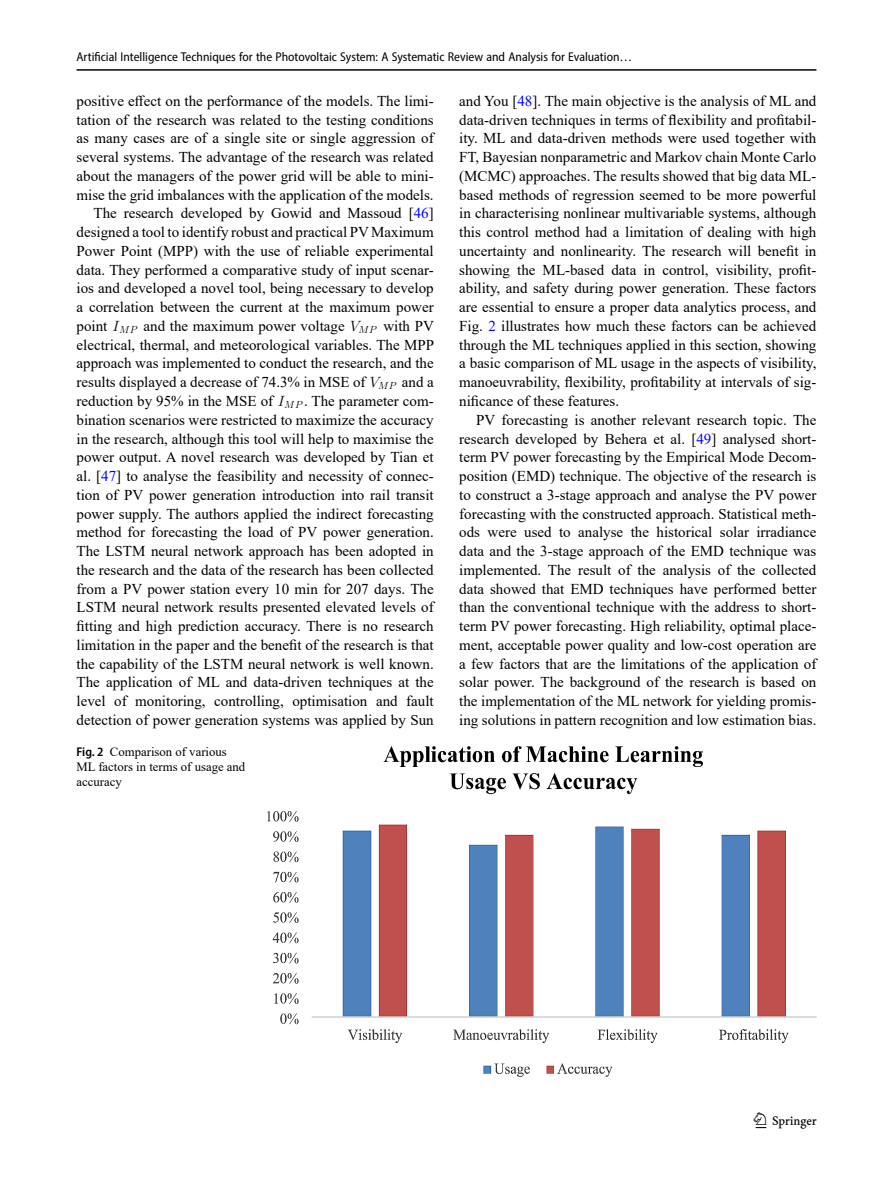
<style>
.page{position:relative;width:893px;height:1187px;background:#fff}
.page>*{position:absolute;margin:0;border:0;box-sizing:border-box;transform-origin:0 0}
.t1{font:22.5px "Springnew";color:#000}
.Body_Text_Indent{font:15px/18.8px "Times New Roman";color:#000;text-align:justify}
.t2{font:semi-condensed 12.75px "Myriad Pro";color:#000}
.Figure_Caption_Side{font:12.75px/15px "Times New Roman";color:#000}
.t3{font:10.35px "CMMI12";letter-spacing:.095em;color:#000}
.s1{color:#00f}
.s2{font-family:"Myriad Pro";font-weight:600;font-stretch:semi-condensed}
</style>
<div class="page">
<hr style="left:77px;top:69px;width:739px;height:2px;background:#000">
<img style="left:268px;top:746px;width:548px;height:330px">
<p class="t2" style="left:77px;top:49px;width:557px">Artificial Intelligence Techniques for the Photovoltaic System: A Systematic Review and Analysis for Evaluation…</p>
<p class="Body_Text_Indent" style="left:459px;top:91px;width:359px">and You [<span class="s1">48</span>]. The main objective is the analysis of ML and data-driven techniques in terms of flexibility and profitabil&shy;ity. ML and data-driven methods were used together with FT, Bayesian nonparametric and Markov chain Monte Carlo (MCMC) approaches. The results showed that big data ML&shy;based methods of regression seemed to be more powerful in characterising nonlinear multivariable systems, although this control method had a limitation of dealing with high uncertainty and nonlinearity. The research will benefit in showing the ML-based data in control, visibility, profit&shy;ability, and safety during power generation. These factors are essential to ensure a proper data analytics process, and Fig. <span class="s1">2</span> illustrates how much these factors can be achieved through the ML techniques applied in this section, showing a basic comparison of ML usage in the aspects of visibility, manoeuvrability, flexibility, profitability at intervals of sig&shy;nificance of these features.</p>
<p class="Body_Text_Indent" style="left:459px;top:410px;width:359px;text-indent:17px">PV forecasting is another relevant research topic. The research developed by Behera et al. [<span class="s1">49</span>] analysed short&shy;term PV power forecasting by the Empirical Mode Decom&shy;position (EMD) technique. The objective of the research is to construct a 3-stage approach and analyse the PV power forecasting with the constructed approach. Statistical meth&shy;ods were used to analyse the historical solar irradiance data and the 3-stage approach of the EMD technique was implemented. The result of the analysis of the collected data showed that EMD techniques have performed better than the conventional technique with the address to short&shy;term PV power forecasting. High reliability, optimal place&shy;ment, acceptable power quality and low-cost operation are a few factors that are the limitations of the application of solar power. The background of the research is based on the implementation of the ML network for yielding promis&shy;ing solutions in pattern recognition and low estimation bias.</p>
<p class="Body_Text_Indent" style="left:77px;top:91px;width:359px">positive effect on the performance of the models. The limi&shy;tation of the research was related to the testing conditions as many cases are of a single site or single aggression of several systems. The advantage of the research was related about the managers of the power grid will be able to mini&shy;mise the grid imbalances with the application of the models.</p>
<p class="Body_Text_Indent" style="left:77px;top:203px;width:359px;text-indent:17px">The research developed by Gowid and Massoud [<span class="s1">46</span>] designed a tool to identify robust and practical PV Maximum Power Point (MPP) with the use of reliable experimental data. They performed a comparative study of input scenar&shy;ios and developed a novel tool, being necessary to develop a correlation between the current at the maximum power point</p>
<p class="Body_Text_Indent" style="left:77px;top:316px;width:359px;text-indent:307px">with PV electrical, thermal, and meteorological variables. The MPP approach was implemented to conduct the research, and the results displayed a decrease of 74.3% in MSE of</p>
<p class="t3" style="left:113px;top:325px;width:25px"><sup>I</sup>MP</p>
<p class="Body_Text_Indent" style="left:143px;top:316px;width:203px">and the maximum power voltage</p>
<p class="t3" style="left:350px;top:325px;width:27px"><sup>V</sup>MP</p>
<p class="t3" style="left:370px;top:381px;width:27px"><sup>V</sup>MP</p>
<p class="Body_Text_Indent" style="left:402px;top:372px;width:33px">and a</p>
<p class="Body_Text_Indent" style="left:77px;top:391px;width:359px;text-indent:227px">. The parameter com&shy;bination scenarios were restricted to maximize the accuracy in the research, although this tool will help to maximise the power output. A novel research was developed by Tian et al. [<span class="s1">47</span>] to analyse the feasibility and necessity of connec&shy;tion of PV power generation introduction into rail transit power supply. The authors applied the indirect forecasting method for forecasting the load of PV power generation.<br>The LSTM neural network approach has been adopted in the research and the data of the research has been collected from a PV power station every 10 min for 207 days. The LSTM neural network results presented elevated levels of fitting and high prediction accuracy. There is no research limitation in the paper and the benefit of the research is that the capability of the LSTM neural network is well known.<br>The application of ML and data-driven techniques at the level of monitoring, controlling, optimisation and fault detection of power generation systems was applied by Sun</p>
<p class="Figure_Caption_Side" style="left:77px;top:744px;width:170px"><span class="s2">Fig. 2</span> Comparison of various<br>ML factors in terms of usage and accuracy</p>
<p class="Body_Text_Indent" style="left:77px;top:391px;width:198px">reduction by 95% in the MSE of</p>
<p class="t3" style="left:278px;top:400px;width:25px"><sup>I</sup>MP</p>
<h1 class="t1" style="left:756px;top:1107px;width:63px">1 3</h1>
</div>
